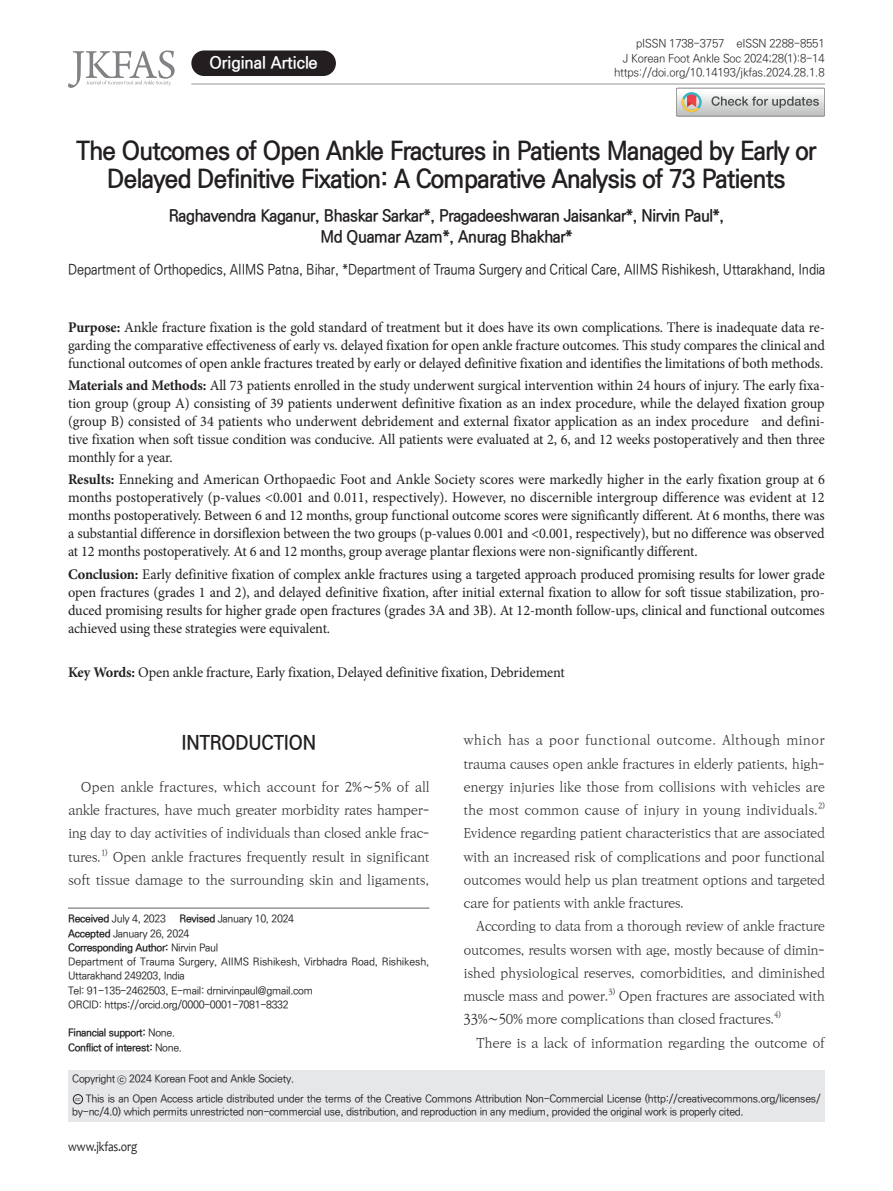
<style>
.page{position:relative;width:893px;height:1191px;background:#fff}
.page>*{position:absolute;margin:0;border:0;box-sizing:border-box;transform-origin:0 0}
.t1{font:700 25.5px/28.5px "Ko Pub Dotum";letter-spacing:-.025em;color:#231f20;text-align:center;scale:.95 1}
.t2{font:700 19.5px "Ko Pub Dotum";letter-spacing:-.01em;color:#231f20;scale:.95 1}
.t3{font:700 16.5px/21px "Ko Pub Dotum";letter-spacing:-.02em;color:#231f20;text-align:center;scale:.95 1}
.t4{font:700 16.5px "Ko Pub Dotum";color:#fff}
.t5{font:14.7px/18px "Minion Pro";letter-spacing:-.01em;color:#231f20;text-align:justify}
.t6{font:500 14.25px "Ko Pub Dotum";letter-spacing:-.01em;color:#231f20;scale:.9 1}
.t7{font:13.5px "Candara";letter-spacing:-.01em;color:#231f20;scale:.85 1}
.t8{font:300 13.2px/23.2px "Ko Pub Batang";letter-spacing:-.03em;color:#231f20;text-align:justify}
.t9{font:300 11.25px/14.2px "Ko Pub Dotum";letter-spacing:-.02em;color:#231f20;text-align:right}
.t10{font:500 10.5px/14.2px "Ko Pub Dotum";letter-spacing:-.025em;color:#231f20}
.t11{font:700 10.5px/14.2px "Ko Pub Dotum";letter-spacing:-.03em;color:#231f20}
.t12{font:300 7.65px "Ko Pub Batang";color:#231f20}
.t13{font:4.35px "Gothic 725 BT Black A";color:#6c6d70}
.s1{font-weight:700}
.s2{font-weight:500}
</style>
<div class="page">
<div style="left:191px;top:50px;width:145px;height:26px;background:#231f20;border-radius:13px"></div>
<svg style="left:68px;top:50px;width:107px;height:38px"></svg>
<hr style="left:191px;top:84px;width:634px;height:1px;background:#939598">
<div style="left:68px;top:1069px;width:757px;height:52px;background:#e6e7e9"></div>
<div style="left:73px;top:1094px;width:10px;height:10px;border:1px solid #231f20;border-radius:50%"></div>
<svg style="left:676px;top:88px;width:149px;height:28px"></svg>
<hr style="left:68px;top:907px;width:361px;height:2px;background:#939598">
<p class="t4" style="left:209px;top:55px;width:110px">Original Article</p>
<p class="t9" style="left:614px;top:37px;width:212px">pISSN 1738-3757 eISSN 2288-8551<br>J Korean Foot Ankle Soc 2024;28(1):8-14 https://doi.org/10.14193/jkfas.2024.28.1.8</p>
<p class="t1" style="left:77px;top:137px;width:780px">The Outcomes of Open Ankle Fractures in Patients Managed by Early or<br>Delayed Definitive Fixation: A Comparative Analysis of 73 Patients</p>
<p class="t3" style="left:169px;top:206px;width:586px">Raghavendra Kaganur, Bhaskar Sarkar*, Pragadeeshwaran Jaisankar*, Nirvin Paul*,<br>Md Quamar Azam*, Anurag Bhakhar*</p>
<p class="t6" style="left:68px;top:263px;width:843px">Department of Orthopedics, AIIMS Patna, Bihar, *Department of Trauma Surgery and Critical Care, AIIMS Rishikesh, Uttarakhand, India</p>
<p class="t5" style="left:68px;top:318px;width:758px"><span class="s1">Purpose:</span> Ankle fracture fixation is the gold standard of treatment but it does have its own complications. There is inadequate data re&shy;garding the comparative effectiveness of early vs. delayed fixation for open ankle fracture outcomes. This study compares the clinical and functional outcomes of open ankle fractures treated by early or delayed definitive fixation and identifies the limitations of both methods.</p>
<p class="t5" style="left:68px;top:376px;width:758px"><span class="s1">Materials and Methods:</span> All 73 patients enrolled in the study underwent surgical intervention within 24 hours of injury. The early fixa&shy;tion group (group A) consisting of 39 patients underwent definitive fixation as an index procedure, while the delayed fixation group (group B) consisted of 34 patients who underwent debridement and external fixator application as an index procedure and defini&shy;tive fixation when soft tissue condition was conducive. All patients were evaluated at 2, 6, and 12 weeks postoperatively and then three monthly for a year.</p>
<p class="t5" style="left:68px;top:470px;width:758px"><span class="s1">Results:</span> Enneking and American Orthopaedic Foot and Ankle Society scores were markedly higher in the early fixation group at 6 months postoperatively (p-values &lt;0.001 and 0.011, respectively). However, no discernible intergroup difference was evident at 12 months postoperatively. Between 6 and 12 months, group functional outcome scores were significantly different. At 6 months, there was a substantial difference in dorsiflexion between the two groups (p-values 0.001 and &lt;0.001, respectively), but no difference was observed at 12 months postoperatively. At 6 and 12 months, group average plantar flexions were non-significantly different.</p>
<p class="t5" style="left:68px;top:565px;width:758px"><span class="s1">Conclusion:</span> Early definitive fixation of complex ankle fractures using a targeted approach produced promising results for lower grade open fractures (grades 1 and 2), and delayed definitive fixation, after initial external fixation to allow for soft tissue stabilization, pro&shy;duced promising results for higher grade open fractures (grades 3A and 3B). At 12-month follow-ups, clinical and functional outcomes achieved using these strategies were equivalent.</p>
<p class="t5" style="left:68px;top:663px;width:498px"><span class="s1">Key Words:</span> Open ankle fracture, Early fixation, Delayed definitive fixation, Debridement</p>
<p class="t2" style="left:182px;top:733px;width:143px">INTRODUCTION</p>
<p class="t8" style="left:68px;top:775px;width:363px;text-indent:13px">Open ankle fractures, which account for 2%∼5% of all ankle fractures, have much greater morbidity rates hamper&shy;ing day to day activities of individuals than closed ankle frac&shy;tures.</p>
<p class="t12" style="left:101px;top:848px;width:8px">1)</p>
<p class="t8" style="left:68px;top:845px;width:363px;text-align:right">Open ankle fractures frequently result in significant<br>soft tissue damage to the surrounding skin and ligaments,</p>
<p class="t10" style="left:68px;top:912px;width:363px;text-indent:111px"><span class="s1">Revised</span> January 10, 2024<br><span class="s1">Accepted</span> January 26, 2024<br><span class="s1">Corresponding Author:</span> Nirvin Paul<br>Department of Trauma Surgery, AIIMS Rishikesh, Virbhadra Road, Rishikesh, Uttarakhand 249203, India<br>Tel: 91-135-2462503, E-mail: drnirvinpaul@gmail.com<br>ORCID: https://orcid.org/0000-0001-7081-8332</p>
<p class="t11" style="left:68px;top:1026px;width:116px">Financial support: <span class="s2">None.<br></span>Conflict of interest: <span class="s2">None.</span></p>
<p class="t10" style="left:68px;top:912px;width:100px"><span class="s1">Received</span> July 4, 2023</p>
<p class="t10" style="left:72px;top:1072px;width:223px">Copyright ⓒ 2024 Korean Foot and Ankle Society.</p>
<p class="t8" style="left:463px;top:729px;width:363px">which has a poor functional outcome. Although minor trauma causes open ankle fractures in elderly patients, high&shy;energy injuries like those from collisions with vehicles are the most common cause of injury in young individuals.</p>
<p class="t12" style="left:818px;top:801px;width:8px">2)</p>
<p class="t8" style="left:463px;top:822px;width:363px">Evidence regarding patient characteristics that are associated</p>
<p class="t8" style="left:463px;top:845px;width:363px">with an increased risk of complications and poor functional</p>
<p class="t8" style="left:463px;top:868px;width:363px">outcomes would help us plan treatment options and targeted</p>
<p class="t8" style="left:463px;top:891px;width:222px">care for patients with ankle fractures.</p>
<p class="t8" style="left:476px;top:915px;width:350px">According to data from a thorough review of ankle fracture</p>
<p class="t8" style="left:463px;top:938px;width:363px">outcomes, results worsen with age, mostly because of dimin-</p>
<p class="t8" style="left:463px;top:961px;width:363px">ished physiological reserves, comorbidities, and diminished</p>
<p class="t8" style="left:463px;top:984px;width:147px">muscle mass and power.</p>
<p class="t12" style="left:609px;top:987px;width:8px">3)</p>
<p class="t8" style="left:463px;top:984px;width:363px;text-indent:155px">Open fractures are associated with<br>33%∼50% more complications than closed fractures.</p>
<p class="t12" style="left:774px;top:1011px;width:8px">4)</p>
<p class="t8" style="left:476px;top:1031px;width:350px">There is a lack of information regarding the outcome of</p>
<p class="t10" style="left:86px;top:1091px;width:736px">This is an Open Access article distributed under the terms of the Creative Commons Attribution Non-Commercial License (http://creativecommons.org/licenses/</p>
<p class="t13" style="left:75px;top:1096px;width:7px">CC</p>
<p class="t10" style="left:72px;top:1105px;width:673px">by-nc/4.0) which permits unrestricted non-commercial use, distribution, and reproduction in any medium, provided the original work is properly cited.</p>
<p class="t7" style="left:68px;top:1137px;width:83px">www.jkfas.org</p>
</div>
